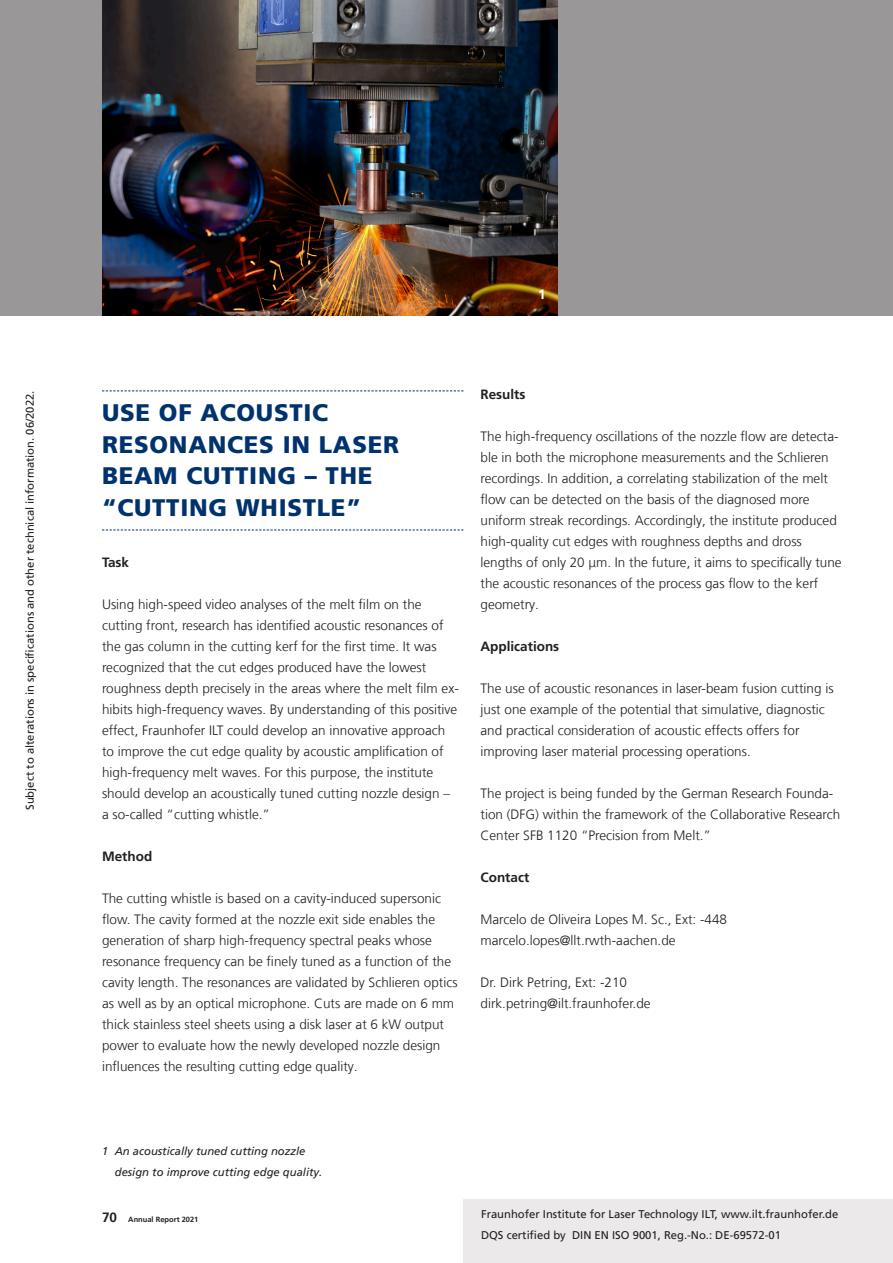
<style>
.page{position:relative;width:893px;height:1263px;background:#fff}
.page>*{position:absolute;margin:0;border:0;box-sizing:border-box;transform-origin:0 0}
.t1{font:900 24px/31.5px "Frutiger LT Com";letter-spacing:.03em;color:#00326d}
.t2{font:300 13.5px/21px "Frutiger LT Com";color:#231f20}
.t3{font:700 13.5px "Frutiger LT Com";color:#231f20}
.t4{font:700 13.5px "Frutiger LT Com";color:#fff}
.t5{font:11.25px/21px "Frutiger LT Com";color:#231f20}
.t6{font:italic 11.25px/21px "Frutiger LT Com";color:#231f20}
.t7{font:700 7.5px "Frutiger LT Com";color:#231f20}
.s1{font-size:13.5px}
</style>
<div class="page">
<div style="left:463px;top:1199px;width:430px;height:64px;background:#ece9ea"></div>
<div style="left:0;top:0;width:893px;height:315px;background:#999798"></div>
<svg style="left:102px;top:390px;width:361px;height:1px"></svg>
<svg style="left:102px;top:530px;width:361px;height:1px"></svg>
<img style="left:102px;top:0;width:455px;height:315px">
<p class="t5" style="left:20px;top:810px;width:421px;rotate:-90deg">Subject to alterations in specifications and other technical information. 06/2022.</p>
<p class="t4" style="left:538px;top:286px;width:9px">1</p>
<h1 class="t1" style="left:102px;top:397px;width:299px">USE OF ACOUSTIC<br>RESONANCES IN LASER<br>BEAM CUTTING – THE “CUTTING WHISTLE”</h1>
<p class="t3" style="left:102px;top:554px;width:29px">Task</p>
<p class="t2" style="left:102px;top:594px;width:358px">Using high-speed video analyses of the melt film on the cutting front, research has identified acoustic resonances of the gas column in the cutting kerf for the first time. It was recognized that the cut edges produced have the lowest roughness depth precisely in the areas where the melt film ex&shy;hibits high-frequency waves. By understanding of this positive effect, Fraunhofer ILT could develop an innovative approach to improve the cut edge quality by acoustic amplification of high-frequency melt waves. For this purpose, the institute should develop an acoustically tuned cutting nozzle design – a so-called “cutting whistle.”</p>
<p class="t3" style="left:102px;top:849px;width:52px">Method</p>
<p class="t2" style="left:102px;top:888px;width:357px">The cutting whistle is based on a cavity-induced supersonic flow. The cavity formed at the nozzle exit side enables the generation of sharp high-frequency spectral peaks whose resonance frequency can be finely tuned as a function of the cavity length. The resonances are validated by Schlieren optics as well as by an optical microphone. Cuts are made on 6 mm thick stainless steel sheets using a disk laser at 6 kW output power to evaluate how the newly developed nozzle design influences the resulting cutting edge quality.</p>
<p class="t3" style="left:480px;top:386px;width:46px">Results</p>
<p class="t2" style="left:480px;top:426px;width:363px">The high-frequency oscillations of the nozzle flow are detecta&shy;ble in both the microphone measurements and the Schlieren recordings. In addition, a correlating stabilization of the melt flow can be detected on the basis of the diagnosed more uniform streak recordings. Accordingly, the institute produced high-quality cut edges with roughness depths and dross lengths of only 20 μm. In the future, it aims to specifically tune the acoustic resonances of the process gas flow to the kerf geometry.</p>
<p class="t3" style="left:480px;top:638px;width:80px">Applications</p>
<p class="t2" style="left:480px;top:678px;width:355px">The use of acoustic resonances in laser-beam fusion cutting is just one example of the potential that simulative, diagnostic and practical consideration of acoustic effects offers for improving laser material processing operations.</p>
<p class="t2" style="left:480px;top:783px;width:361px">The project is being funded by the German Research Founda&shy;tion (DFG) within the framework of the Collaborative Research<br>Center SFB 1120 “Precision from Melt.”</p>
<p class="t3" style="left:480px;top:869px;width:50px">Contact</p>
<p class="t2" style="left:480px;top:909px;width:248px">Marcelo de Oliveira Lopes M. Sc., Ext: -448 marcelo.lopes@llt.rwth-aachen.de</p>
<p class="t2" style="left:480px;top:972px;width:172px">Dr. Dirk Petring, Ext: -210 dirk.petring@ilt.fraunhofer.de</p>
<p class="t6" style="left:115px;top:1141px;width:209px;text-indent:-13px">1 An acoustically tuned cutting nozzle design to improve cutting edge quality.</p>
<p class="t7" style="left:102px;top:1215px;width:98px"><span class="s1">70</span> Annual Report 2021</p>
<p class="t5" style="left:481px;top:1204px;width:359px">Fraunhofer Institute for Laser Technology ILT, www.ilt.fraunhofer.de<br>DQS certified by DIN EN ISO 9001, Reg.-No.: DE-69572-01</p>
</div>
